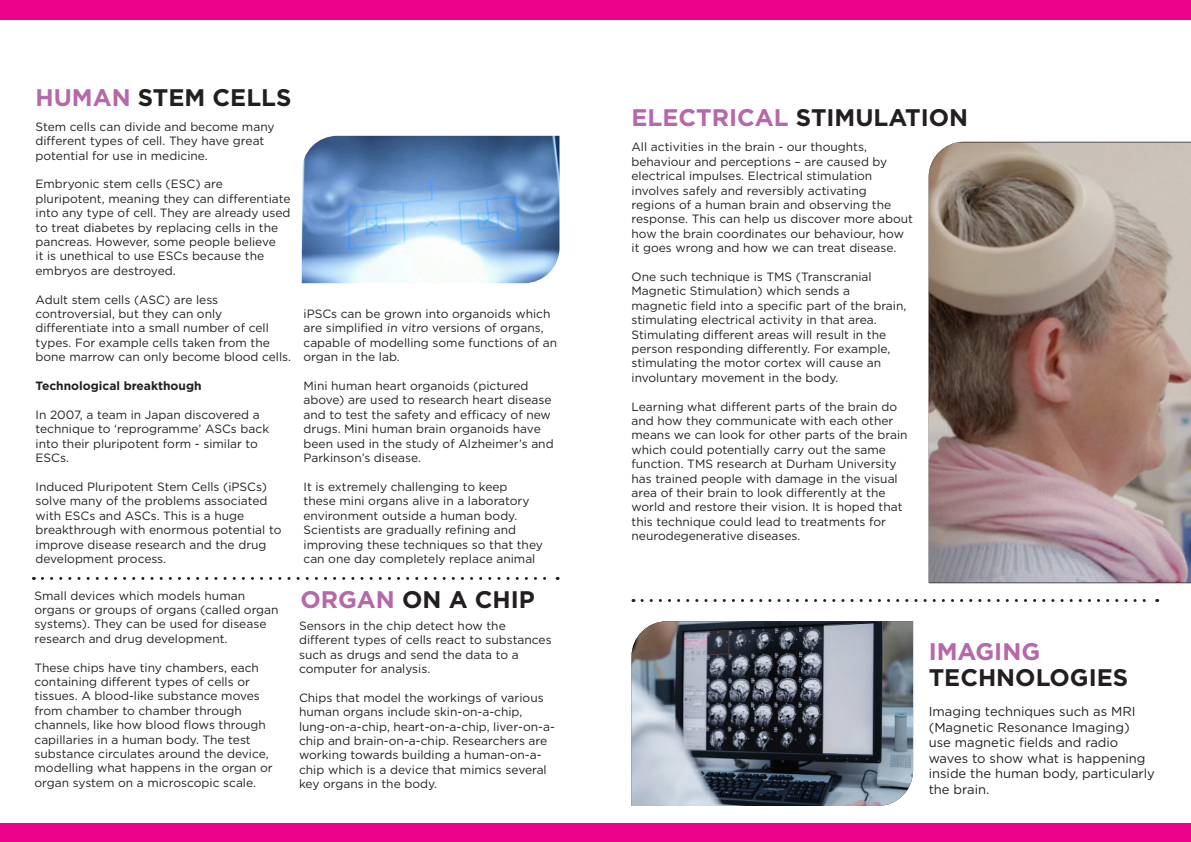
<style>
.page{position:relative;width:1191px;height:842px;background:#fff}
.page>*{position:absolute;margin:0;border:0;box-sizing:border-box;transform-origin:0 0}
.t1{font:700 24px/26px "Gotham";color:#231f20}
.t2{font:13px/15.6px "Gotham";color:#231f20}
.t3{font:12px/14.4px "Gotham";color:#231f20}
.t4{font:700 12px "Gotham";color:#231f20}
.s1{color:#b568aa}
</style>
<div class="page">
<svg style="left:42px;top:577px;width:516px;height:3px"></svg>
<img style="left:928px;top:142px;width:263px;height:440px">
<svg style="left:642px;top:599px;width:515px;height:3px"></svg>
<img style="left:302px;top:136px;width:257px;height:147px">
<img style="left:631px;top:621px;width:282px;height:185px">
<div style="left:0;top:0;width:1191px;height:20px;background:#ed028c"></div>
<div style="left:0;top:823px;width:1191px;height:19px;background:#ed028c"></div>
<p class="t1" style="left:36px;top:85px;width:257px"><span class="s1">HUMAN</span> STEM CELLS</p>
<p class="t3" style="left:36px;top:119px;width:241px">Stem cells can divide and become many different types of cell. They have great potential for use in medicine.</p>
<p class="t3" style="left:36px;top:177px;width:256px">Embryonic stem cells (ESC) are pluripotent, meaning they can differentiate into any type of cell. They are already used to treat diabetes by replacing cells in the pancreas. However, some people believe<br>it is unethical to use ESCs because the embryos are destroyed.</p>
<p class="t3" style="left:36px;top:292px;width:257px">Adult stem cells (ASC) are less controversial, but they can only differentiate into a small number of cell types. For example cells taken from the bone marrow can only become blood cells.</p>
<p class="t4" style="left:36px;top:378px;width:167px">Technological breakthough</p>
<p class="t3" style="left:36px;top:407px;width:235px">In 2007, a team in Japan discovered a technique to ‘reprogramme’ ASCs back into their pluripotent form - similar to<br>ESCs.</p>
<p class="t3" style="left:36px;top:479px;width:247px">Induced Pluripotent Stem Cells (iPSCs) solve many of the problems associated with ESCs and ASCs. This is a huge breakthrough with enormous potential to improve disease research and the drug development process.</p>
<p class="t3" style="left:303px;top:306px;width:255px">iPSCs can be grown into organoids which are simplified in vitro versions of organs, capable of modelling some functions of an organ in the lab.</p>
<p class="t3" style="left:303px;top:378px;width:252px">Mini human heart organoids (pictured above) are used to research heart disease and to test the safety and efficacy of new drugs. Mini human brain organoids have been used in the study of Alzheimer’s and Parkinson’s disease.</p>
<p class="t3" style="left:303px;top:479px;width:241px">It is extremely challenging to keep these mini organs alive in a laboratory environment outside a human body.<br>Scientists are gradually refining and improving these techniques so that they can one day completely replace animal</p>
<p class="t3" style="left:34px;top:588px;width:246px">Small devices which models human organs or groups of organs (called organ systems). They can be used for disease research and drug development.</p>
<p class="t3" style="left:34px;top:660px;width:240px">These chips have tiny chambers, each containing different types of cells or tissues. A blood-like substance moves from chamber to chamber through channels, like how blood flows through capillaries in a human body. The test substance circulates around the device, modelling what happens in the organ or organ system on a microscopic scale.</p>
<p class="t1" style="left:300px;top:587px;width:236px"><span class="s1">ORGAN</span> ON A CHIP</p>
<p class="t3" style="left:299px;top:618px;width:254px">Sensors in the chip detect how the different types of cells react to substances such as drugs and send the data to a computer for analysis.</p>
<p class="t3" style="left:299px;top:690px;width:257px">Chips that model the workings of various human organs include skin-on-a-chip, lung-on-a-chip, heart-on-a-chip, liver-on-a&shy;chip and brain-on-a-chip. Researchers are working towards building a human-on-a&shy;chip which is a device that mimics several key organs in the body.</p>
<p class="t1" style="left:631px;top:104px;width:338px"><span class="s1">ELECTRICAL</span> STIMULATION</p>
<p class="t3" style="left:631px;top:140px;width:283px">All activities in the brain - our thoughts, behaviour and perceptions – are caused by electrical impulses. Electrical stimulation involves safely and reversibly activating regions of a human brain and observing the response. This can help us discover more about how the brain coordinates our behaviour, how it goes wrong and how we can treat disease.</p>
<p class="t3" style="left:631px;top:269px;width:276px">One such technique is TMS (Transcranial Magnetic Stimulation) which sends a magnetic field into a specific part of the brain, stimulating electrical activity in that area.<br>Stimulating different areas will result in the person responding differently. For example, stimulating the motor cortex will cause an involuntary movement in the body.</p>
<p class="t3" style="left:631px;top:399px;width:278px">Learning what different parts of the brain do and how they communicate with each other means we can look for other parts of the brain which could potentially carry out the same function. TMS research at Durham University has trained people with damage in the visual area of their brain to look differently at the world and restore their vision. It is hoped that this technique could lead to treatments for neurodegenerative diseases.</p>
<p class="t1" style="left:928px;top:638px;width:201px"><span class="s1">IMAGING<br></span>TECHNOLOGIES</p>
<p class="t2" style="left:928px;top:703px;width:228px">Imaging techniques such as MRI (Magnetic Resonance Imaging) use magnetic fields and radio waves to show what is happening inside the human body, particularly the brain.</p>
</div>
